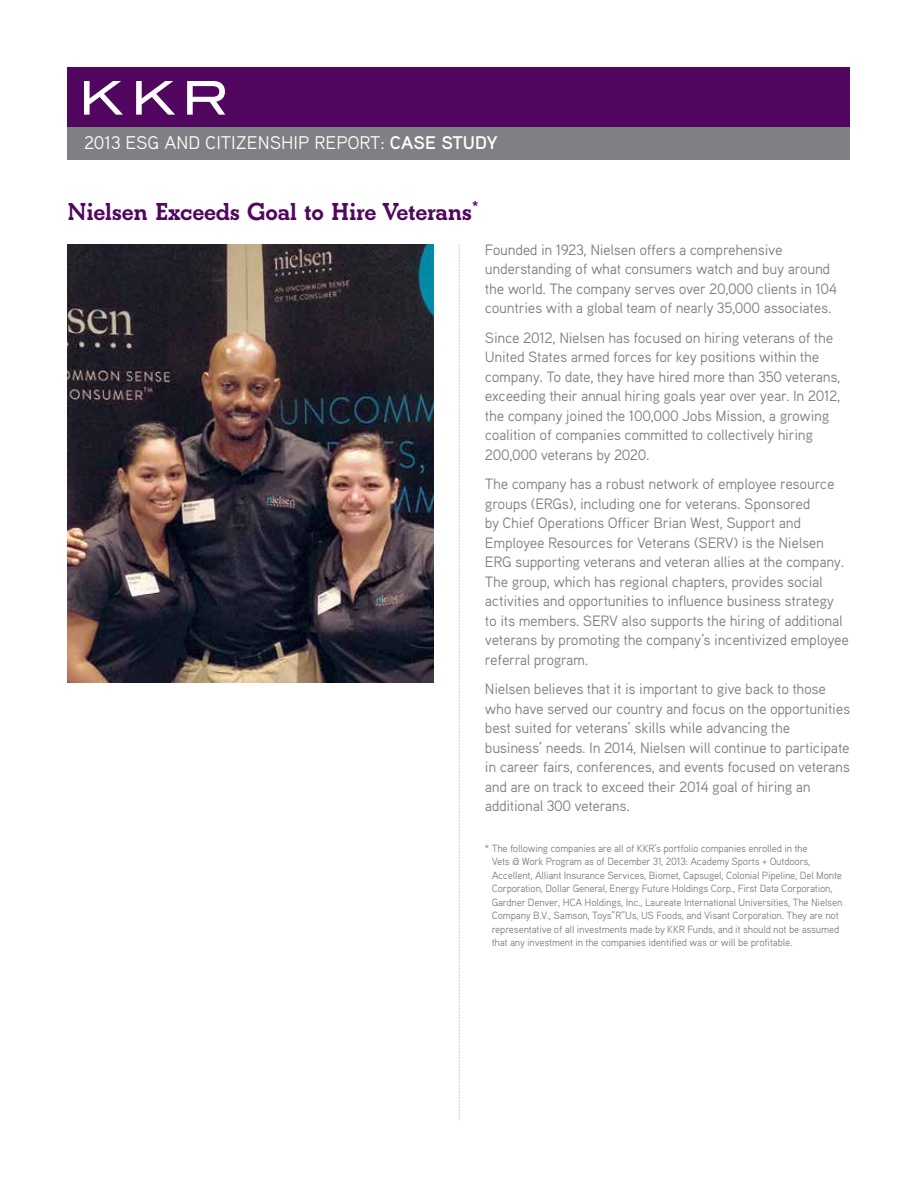
<style>
.page{position:relative;width:918px;height:1188px;background:#fff}
.page>*{position:absolute;margin:0;border:0;box-sizing:border-box;transform-origin:0 0}
.t1{font:700 25.5px "Beton";letter-spacing:-.01em;color:#51075f}
.t2{font:18.3px "Aaux Pro OT";color:#fff}
.t3{font:15px/19.5px "Aaux Pro OT";letter-spacing:-.02em;color:#807f83}
.t4{font:10.5px/13.5px "Aaux Pro OT";letter-spacing:-.02em;color:#807f83}
.s1{font-weight:700}
</style>
<div class="page">
<div style="left:68px;top:123px;width:782px;height:37px;background:#807f83"></div>
<div style="left:68px;top:68px;width:782px;height:59px;background:#51075f"></div>
<svg style="left:84px;top:81px;width:39px;height:34px"></svg>
<svg style="left:136px;top:81px;width:39px;height:34px"></svg>
<svg style="left:187px;top:81px;width:38px;height:34px"></svg>
<svg style="left:459px;top:245px;width:1px;height:875px"></svg>
<img style="left:68px;top:244px;width:366px;height:439px">
<p class="t2" style="left:84px;top:132px;width:415px">2013 ESG AND CITIZENSHIP REPORT: <span class="s1">CASE STUDY</span></p>
<h1 class="t1" style="left:68px;top:197px;width:413px">Nielsen Exceeds Goal to Hire Veterans<sup>*</sup></h1>
<p class="t3" style="left:485px;top:239px;width:354px">Founded in 1923, Nielsen offers a comprehensive understanding of what consumers watch and buy around the world. The company serves over 20,000 clients in 104 countries with a global team of nearly 35,000 associates.</p>
<p class="t3" style="left:485px;top:327px;width:357px">Since 2012, Nielsen has focused on hiring veterans of the United States armed forces for key positions within the company. To date, they have hired more than 350 veterans, exceeding their annual hiring goals year over year. In 2012, the company joined the 100,000 Jobs Mission, a growing coalition of companies committed to collectively hiring 200,000 veterans by 2020.</p>
<p class="t3" style="left:485px;top:474px;width:366px">The company has a robust network of employee resource groups (ERGs), including one for veterans. Sponsored<br>by Chief Operations Officer Brian West, Support and Employee Resources for Veterans (SERV) is the Nielsen ERG supporting veterans and veteran allies at the company.<br>The group, which has regional chapters, provides social activities and opportunities to influence business strategy to its members. SERV also supports the hiring of additional veterans by promoting the company’s incentivized employee referral program.</p>
<p class="t3" style="left:485px;top:679px;width:367px">Nielsen believes that it is important to give back to those who have served our country and focus on the opportunities best suited for veterans’ skills while advancing the business’ needs. In 2014, Nielsen will continue to participate in career fairs, conferences, and events focused on veterans and are on track to exceed their 2014 goal of hiring an additional 300 veterans.</p>
<p class="t4" style="left:492px;top:841px;width:352px;text-indent:-7px">* The following companies are all of KKR’s portfolio companies enrolled in the<br>Vets @ Work Program as of December 31, 2013: Academy Sports + Outdoors, Accellent, Alliant Insurance Services, Biomet, Capsugel, Colonial Pipeline, Del Monte Corporation, Dollar General, Energy Future Holdings Corp., First Data Corporation, Gardner Denver, HCA Holdings, Inc., Laureate International Universities, The Nielsen Company B.V., Samson, Toys”R”Us, US Foods, and Visant Corporation. They are not representative of all investments made by KKR Funds, and it should not be assumed that any investment in the companies identified was or will be profitable.</p>
</div>
